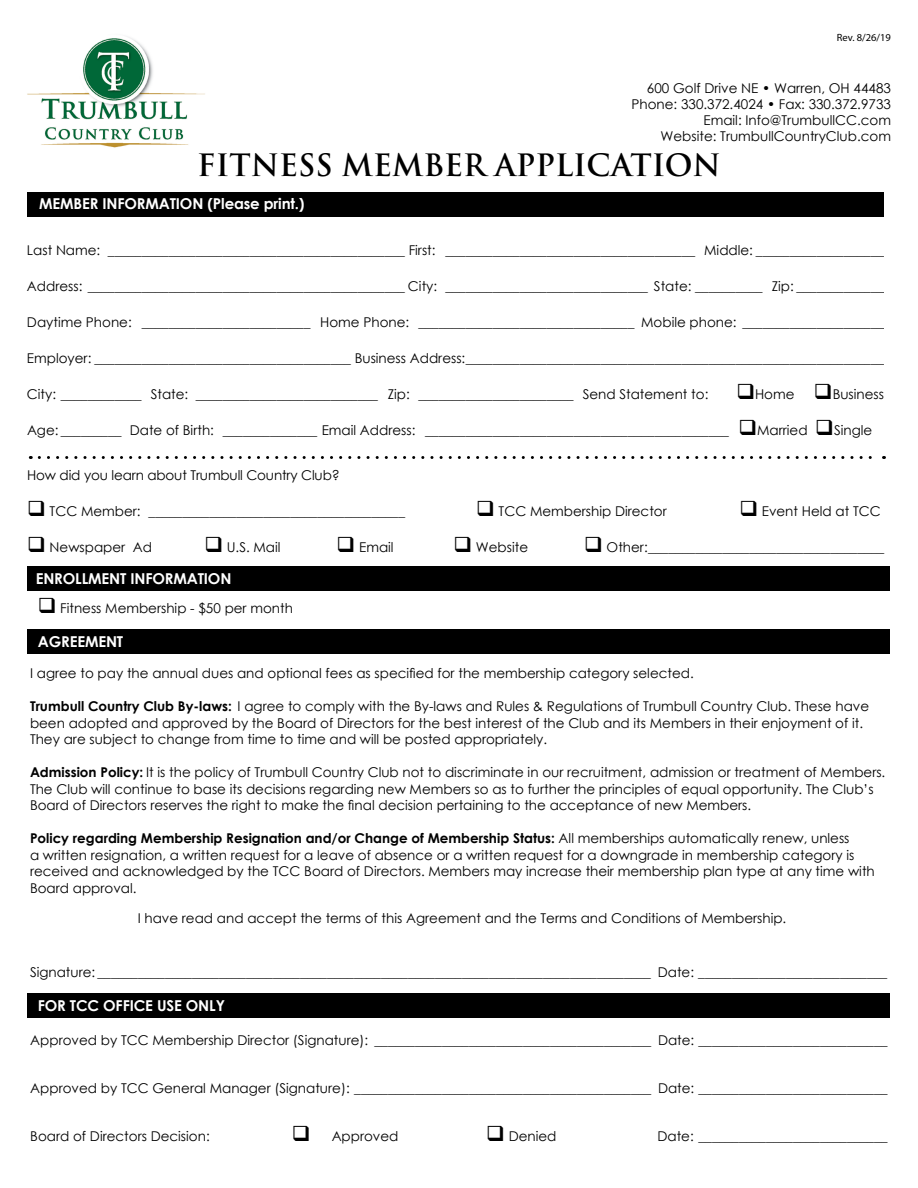
<style>
.page{position:relative;width:918px;height:1188px;background:#fff}
.page>*{position:absolute;margin:0;border:0;box-sizing:border-box;transform-origin:0 0}
.t1{font:700 30px "Trajan Pro";color:#000}
.t2{font:700 15px "Century Gothic";letter-spacing:-.01em;color:#fff}
.t3{font:13.5px/16.5px "Century Gothic";color:#000}
.t4{font:10.5px "Myriad Pro";color:#000}
.s1{font-weight:700}
</style>
<div class="page">
<img style="left:27px;top:37px;width:178px;height:111px">
<div style="left:27px;top:630px;width:863px;height:24px;background:#000"></div>
<div style="left:28px;top:193px;width:862px;height:24px;background:#000"></div>
<div style="left:885px;top:154px;width:12px;height:356px;background:#fff"></div>
<svg style="left:39px;top:456px;width:845px;height:3px"></svg>
<div style="left:27px;top:567px;width:863px;height:24px;background:#000"></div>
<div style="left:27px;top:994px;width:863px;height:24px;background:#000"></div>
<p class="t4" style="left:837px;top:31px;width:56px">Rev. 8/26/19</p>
<p class="t3" style="left:631px;top:79px;width:261px;text-align:right">600 Golf Drive NE • Warren, OH 44483<br>Phone: 330.372.4024 • Fax: 330.372.9733<br>Email: Info@TrumbullCC.com<br>Website: TrumbullCountryClub.com</p>
<h1 class="t1" style="left:197px;top:146px;width:525px">FITNESS MEMBER APPLICATION</h1>
<p class="t2" style="left:39px;top:192px;width:267px">MEMBER INFORMATION (Please print.)</p>
<p class="t3" style="left:27px;top:242px;width:859px">Last Name: ____________________________________________ First: _____________________________________ Middle: ___________________</p>
<p class="t3" style="left:27px;top:278px;width:865px">Address: _______________________________________________ City: ______________________________ State: __________ Zip: ______________</p>
<p class="t3" style="left:27px;top:314px;width:865px">Daytime Phone: _________________________ Home Phone: ________________________________ Mobile phone: ______________________</p>
<p class="t3" style="left:27px;top:350px;width:859px">Employer: ______________________________________ Business Address:______________________________________________________________</p>
<p class="t3" style="left:27px;top:386px;width:683px">City: ____________ State: ___________________________ Zip: _______________________ Send Statement to:</p>
<p class="t3" style="left:736px;top:386px;width:149px">❑Home ❑Business</p>
<p class="t3" style="left:27px;top:422px;width:847px">Age: _________ Date of Birth: ______________ Email Address: _____________________________________________ ❑Married ❑Single</p>
<p class="t3" style="left:27px;top:467px;width:314px">How did you learn about Trumbull Country Club?</p>
<p class="t3" style="left:27px;top:503px;width:380px">❑ TCC Member: ______________________________________</p>
<p class="t3" style="left:476px;top:503px;width:192px">❑ TCC Membership Director</p>
<p class="t3" style="left:739px;top:503px;width:143px">❑ Event Held at TCC</p>
<p class="t3" style="left:27px;top:539px;width:126px">❑ Newspaper Ad</p>
<p class="t3" style="left:204px;top:539px;width:78px">❑ U.S. Mail</p>
<p class="t3" style="left:337px;top:539px;width:58px">❑ Email</p>
<p class="t3" style="left:453px;top:539px;width:76px">❑ Website</p>
<p class="t3" style="left:584px;top:539px;width:302px">❑ Other:___________________________________</p>
<p class="t2" style="left:36px;top:567px;width:197px">ENROLLMENT INFORMATION</p>
<p class="t3" style="left:38px;top:600px;width:257px">❑ Fitness Membership - $50 per month</p>
<p class="t2" style="left:38px;top:630px;width:87px">AGREEMENT</p>
<p class="t3" style="left:30px;top:665px;width:665px">I agree to pay the annual dues and optional fees as specified for the membership category selected.</p>
<p class="t3" style="left:30px;top:698px;width:841px"><span class="s1">Trumbull Country Club By-laws:</span> I agree to comply with the By-laws and Rules &amp; Regulations of Trumbull Country Club. These have been adopted and approved by the Board of Directors for the best interest of the Club and its Members in their enjoyment of it.<br>They are subject to change from time to time and will be posted appropriately.</p>
<p class="t3" style="left:30px;top:764px;width:857px"><span class="s1">Admission Policy:</span> It is the policy of Trumbull Country Club not to discriminate in our recruitment, admission or treatment of Members.<br>The Club will continue to base its decisions regarding new Members so as to further the principles of equal opportunity. The Club’s<br>Board of Directors reserves the right to make the final decision pertaining to the acceptance of new Members.</p>
<p class="t3" style="left:30px;top:830px;width:846px"><span class="s1">Policy regarding Membership Resignation and/or Change of Membership Status:</span> All memberships automatically renew, unless<br>a written resignation, a written request for a leave of absence or a written request for a downgrade in membership category is received and acknowledged by the TCC Board of Directors. Members may increase their membership plan type at any time with Board approval.</p>
<p class="t3" style="left:138px;top:909px;width:650px">I have read and accept the terms of this Agreement and the Terms and Conditions of Membership.</p>
<p class="t3" style="left:30px;top:963px;width:859px">Signature: __________________________________________________________________________________ Date: ____________________________</p>
<p class="t2" style="left:38px;top:994px;width:189px">FOR TCC OFFICE USE ONLY</p>
<p class="t3" style="left:30px;top:1031px;width:859px">Approved by TCC Membership Director (Signature): _________________________________________ Date: ____________________________</p>
<p class="t3" style="left:30px;top:1079px;width:859px">Approved by TCC General Manager (Signature): ____________________________________________ Date: ____________________________</p>
<p class="t3" style="left:30px;top:1127px;width:181px">Board of Directors Decision:</p>
<p class="t3" style="left:292px;top:1127px;width:108px">❑ Approved</p>
<p class="t3" style="left:486px;top:1127px;width:72px">❑ Denied</p>
<p class="t3" style="left:657px;top:1127px;width:232px">Date: ____________________________</p>
</div>
